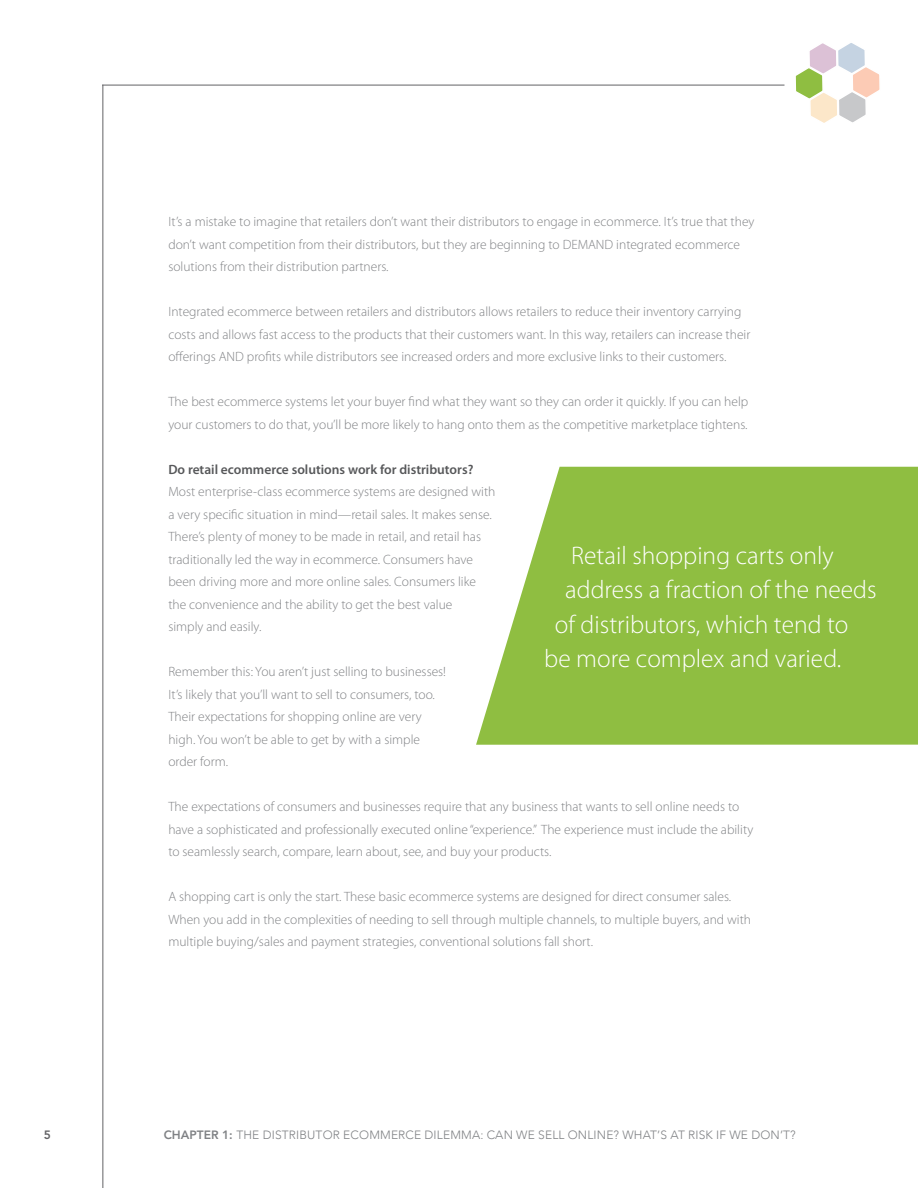
<style>
.page{position:relative;width:918px;height:1188px;background:#fff}
.page>*{position:absolute;margin:0;border:0;box-sizing:border-box;transform-origin:0 0}
.t1{font:300 25.5px "Myriad Pro";color:#fff}
.t2{font:300 13.5px/22.5px "Myriad Pro";color:#808285}
.t3{font:600 13.5px "Myriad Pro";color:#57585a}
.t4{font:300 12px "Avenir";letter-spacing:.015em;color:#808285}
.t5{font:800 12px "Avenir";color:#636366}
.s1{font-weight:800}
</style>
<div class="page">
<hr style="left:103px;top:85px;width:1px;height:1103px;background:#636366">
<hr style="left:102px;top:85px;width:682px;height:1px;background:#636366">
<svg style="left:795px;top:43px;width:85px;height:80px"></svg>
<svg style="left:476px;top:467px;width:442px;height:278px;background:#99c453"></svg>
<p class="t2" style="left:168px;top:210px;width:588px">It’s a mistake to imagine that retailers don’t want their distributors to engage in ecommerce. It’s true that they don’t want competition from their distributors, but they are beginning to DEMAND integrated ecommerce solutions from their distribution partners.</p>
<p class="t2" style="left:168px;top:300px;width:584px">Integrated ecommerce between retailers and distributors allows retailers to reduce their inventory carrying costs and allows fast access to the products that their customers want. In this way, retailers can increase their offerings AND profits while distributors see increased orders and more exclusive links to their customers.</p>
<p class="t2" style="left:168px;top:390px;width:582px">The best ecommerce systems let your buyer find what they want so they can order it quickly. If you can help your customers to do that, you’ll be more likely to hang onto them as the competitive marketplace tightens.</p>
<p class="t3" style="left:168px;top:461px;width:307px">Do retail ecommerce solutions work for distributors?</p>
<p class="t2" style="left:168px;top:480px;width:329px">Most enterprise-class ecommerce systems are designed with a very specific situation in mind—retail sales. It makes sense.<br>There’s plenty of money to be made in retail, and retail has traditionally led the way in ecommerce. Consumers have been driving more and more online sales. Consumers like the convenience and the ability to get the best value<br>simply and easily.</p>
<p class="t2" style="left:168px;top:660px;width:279px">Remember this: You aren’t just selling to businesses!<br>It’s likely that you’ll want to sell to consumers, too.<br>Their expectations for shopping online are very high. You won’t be able to get by with a simple order form.</p>
<p class="t2" style="left:168px;top:795px;width:586px">The expectations of consumers and businesses require that any business that wants to sell online needs to have a sophisticated and professionally executed online “experience.” The experience must include the ability to seamlessly search, compare, learn about, see, and buy your products.</p>
<p class="t2" style="left:168px;top:885px;width:584px">A shopping cart is only the start. These basic ecommerce systems are designed for direct consumer sales.<br>When you add in the complexities of needing to sell through multiple channels, to multiple buyers, and with multiple buying/sales and payment strategies, conventional solutions fall short.</p>
<p class="t1" style="left:571px;top:540px;width:264px">Retail shopping carts only</p>
<p class="t1" style="left:565px;top:574px;width:313px">address a fraction of the needs</p>
<p class="t1" style="left:555px;top:609px;width:295px">of distributors, which tend to</p>
<p class="t1" style="left:544px;top:643px;width:299px">be more complex and varied.</p>
<p class="t5" style="left:44px;top:1127px;width:9px">5</p>
<p class="t4" style="left:164px;top:1127px;width:634px"><span class="s1">CHAPTER 1:</span> THE DISTRIBUTOR ECOMMERCE DILEMMA: CAN WE SELL ONLINE? WHAT’S AT RISK IF WE DON’T?</p>
</div>
